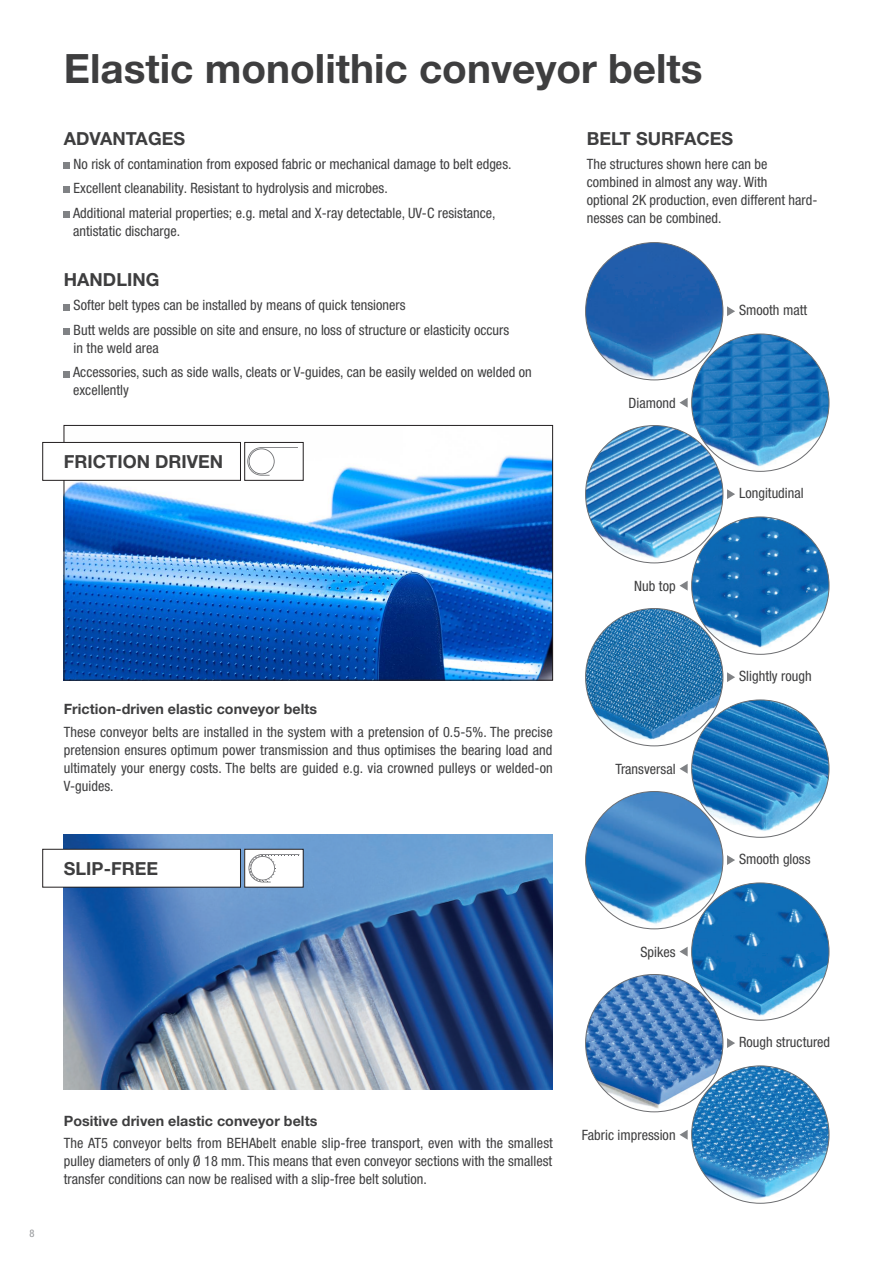
<style>
.page{position:relative;width:893px;height:1263px;background:#fff}
.page>*{position:absolute;margin:0;border:0;box-sizing:border-box;transform-origin:0 0}
.t1{font:700 40.5px "Helvetica Neue LT Pro";color:#3e3e3f}
.t2{font:700 18px "Helvetica Neue LT Pro";letter-spacing:.005em;color:#3e3e3f}
.t3{font:condensed 14.25px/18px "Helvetica Neue LT Pro";color:#3e3e3f}
.t4{font:700 14.25px "Helvetica Neue LT Pro";letter-spacing:.005em;color:#3e3e3f}
.t5{font:condensed 10.5px "Helvetica Neue LT Pro";color:#939598}
</style>
<div class="page">
<img style="left:66px;top:441px;width:485px;height:237px">
<div style="left:64px;top:425px;width:489px;height:255px;border:1px solid #231f20"></div>
<div style="left:64px;top:162px;width:6px;height:7px;background:#808285"></div>
<svg style="left:64px;top:187px;width:6px;height:6px"></svg>
<svg style="left:64px;top:211px;width:6px;height:6px"></svg>
<svg style="left:64px;top:304px;width:6px;height:6px"></svg>
<div style="left:64px;top:328px;width:6px;height:7px;background:#808285"></div>
<svg style="left:64px;top:371px;width:6px;height:6px"></svg>
<div style="left:43px;top:442px;width:197px;height:38px;background:#fff"></div>
<div style="left:43px;top:442px;width:198px;height:38px;border:1px solid #231f20"></div>
<div style="left:245px;top:442px;width:58px;height:38px;background:#fff"></div>
<div style="left:244px;top:442px;width:59px;height:38px;border:1px solid #231f20"></div>
<img style="left:64px;top:834px;width:489px;height:255px">
<div style="left:43px;top:849px;width:197px;height:38px;background:#fff"></div>
<div style="left:43px;top:849px;width:198px;height:38px;border:1px solid #231f20"></div>
<svg style="left:247px;top:447px;width:51px;height:29px"></svg>
<div style="left:245px;top:849px;width:58px;height:38px;background:#fff"></div>
<div style="left:244px;top:849px;width:59px;height:38px;border:1px solid #231f20"></div>
<svg style="left:248px;top:854px;width:51px;height:28px"></svg>
<img style="left:586px;top:243px;width:137px;height:137px;border-radius:69px">
<img style="left:692px;top:334px;width:137px;height:137px;border-radius:69px">
<img style="left:586px;top:426px;width:137px;height:137px;border-radius:69px">
<img style="left:692px;top:517px;width:137px;height:137px;border-radius:69px">
<img style="left:586px;top:608px;width:137px;height:138px;border-radius:69px">
<img style="left:692px;top:700px;width:137px;height:137px;border-radius:69px">
<img style="left:586px;top:791px;width:137px;height:138px;border-radius:69px">
<img style="left:692px;top:883px;width:137px;height:137px;border-radius:69px">
<img style="left:586px;top:974px;width:137px;height:138px;border-radius:69px">
<img style="left:692px;top:1066px;width:137px;height:137px;border-radius:69px">
<svg style="left:727px;top:306px;width:8px;height:10px"></svg>
<svg style="left:679px;top:398px;width:9px;height:10px"></svg>
<svg style="left:679px;top:581px;width:9px;height:10px"></svg>
<svg style="left:679px;top:764px;width:9px;height:10px"></svg>
<svg style="left:679px;top:947px;width:9px;height:9px"></svg>
<svg style="left:679px;top:1130px;width:9px;height:10px"></svg>
<svg style="left:727px;top:489px;width:8px;height:10px"></svg>
<svg style="left:727px;top:672px;width:8px;height:10px"></svg>
<svg style="left:727px;top:855px;width:8px;height:10px"></svg>
<svg style="left:727px;top:1038px;width:8px;height:10px"></svg>
<h1 class="t1" style="left:64px;top:44px;width:640px">Elastic monolithic conveyor belts</h1>
<p class="t2" style="left:64px;top:127px;width:123px">ADVANTAGES</p>
<p class="t2" style="left:587px;top:127px;width:148px">BELT SURFACES</p>
<p class="t3" style="left:73px;top:151px;width:440px;line-height:24.5px">No risk of contamination from exposed fabric or mechanical damage to belt edges.<br>Excellent cleanability. Resistant to hydrolysis and microbes.<br>Additional material properties; e.g. metal and X-ray detectable, UV-C resistance,</p>
<p class="t3" style="left:73px;top:221px;width:109px">antistatic discharge.</p>
<p class="t2" style="left:64px;top:269px;width:97px">HANDLING</p>
<p class="t3" style="left:74px;top:293px;width:437px;line-height:24.5px">Softer belt types can be installed by means of quick tensioners<br>Butt welds are possible on site and ensure, no loss of structure or elasticity occurs</p>
<p class="t3" style="left:73px;top:335px;width:460px;line-height:24.5px">in the weld area<br>Accessories, such as side walls, cleats or V-guides, can be easily welded on welded on</p>
<p class="t3" style="left:73px;top:381px;width:57px">excellently</p>
<p class="t2" style="left:64px;top:450px;width:161px">FRICTION DRIVEN</p>
<p class="t3" style="left:587px;top:155px;width:232px">The structures shown here can be combined in almost any way. With<br>optional 2K production, even different hard&shy;nesses can be combined.</p>
<p class="t3" style="left:628px;top:394px;width:49px">Diamond</p>
<p class="t3" style="left:739px;top:301px;width:70px">Smooth matt</p>
<p class="t3" style="left:739px;top:484px;width:66px">Longitudinal</p>
<p class="t4" style="left:64px;top:700px;width:255px">Friction-driven elastic conveyor belts</p>
<p class="t3" style="left:64px;top:722px;width:491px;text-align:justify">These conveyor belts are installed in the system with a pretension of 0.5-5%. The precise pretension ensures optimum power transmission and thus optimises the bearing load and ultimately your energy costs. The belts are guided e.g. via crowned pulleys or welded-on V-guides.</p>
<p class="t2" style="left:64px;top:857px;width:96px">SLIP-FREE</p>
<p class="t3" style="left:634px;top:576px;width:43px">Nub top</p>
<p class="t3" style="left:615px;top:759px;width:62px">Transversal</p>
<p class="t3" style="left:640px;top:942px;width:37px">Spikes</p>
<p class="t5" style="left:29px;top:1227px;width:7px">8</p>
<p class="t4" style="left:64px;top:1112px;width:255px">Positive driven elastic conveyor belts</p>
<p class="t3" style="left:64px;top:1134px;width:491px;text-align:justify">The AT5 conveyor belts from BEHAbelt enable slip-free transport, even with the smallest pulley diameters of only Ø 18 mm. This means that even conveyor sections with the smallest transfer conditions can now be realised with a slip-free belt solution.</p>
<p class="t3" style="left:582px;top:1125px;width:95px">Fabric impression</p>
<p class="t3" style="left:739px;top:667px;width:74px">Slightly rough</p>
<p class="t3" style="left:739px;top:850px;width:73px">Smooth gloss</p>
<p class="t3" style="left:739px;top:1033px;width:93px">Rough structured</p>
</div>
